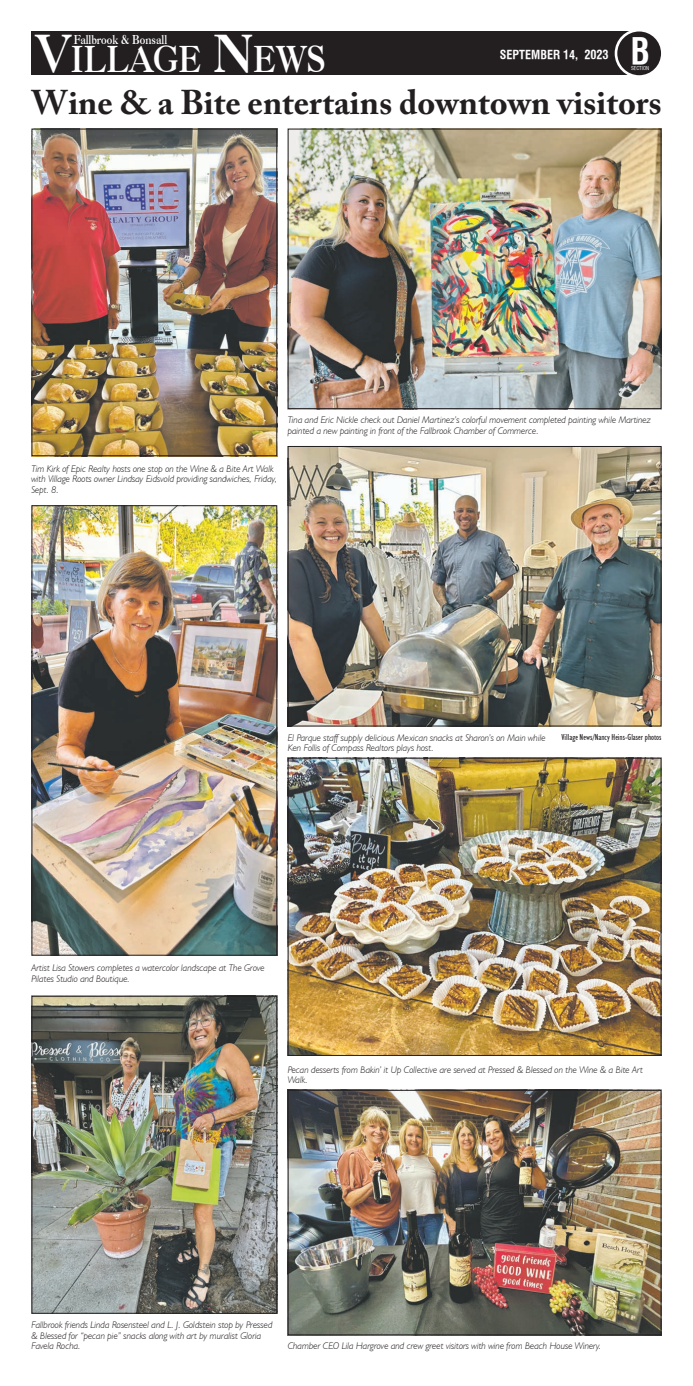
<style>
.page{position:relative;width:693px;height:1386px;background:#fff}
.page>*{position:absolute;margin:0;border:0;box-sizing:border-box;transform-origin:0 0}
.t1{font:700 condensed 35.88px "Halvett";color:#fff}
.t2{font:700 35.52px "Caslon BT";color:#fff;scale:.85 1}
.t3{font:700 34.12px "Adobe Caslon Pro";color:#231f20}
.t4{font:700 12.25px "Caslon BT";color:#fff;scale:.82 1}
.t5{font:700 condensed 12.25px "Halvett";color:#fff}
.t6{font:italic 300 9.62px/10.5px "Humanist 521 BT";color:#231f20}
.t7{font:condensed 8.75px "Humanist 521 BT";color:#231f20}
.t8{font:5.25px "Halvett Condensed";color:#fff}
.s1{font-size:50.75px}
</style>
<div class="page">
<div style="left:32px;top:32px;width:607px;height:43px;background:#231f20"></div>
<div style="left:616px;top:30px;width:46px;height:47px;background:#231f20;border-radius:50%"></div>
<div style="left:615px;top:29px;width:49px;height:49px;border:3px solid #fff;border-radius:50%"></div>
<img style="left:34px;top:131px;width:241px;height:323px">
<div style="left:32px;top:129px;width:245px;height:327px;border:1px solid #231f20"></div>
<img style="left:34px;top:507px;width:241px;height:447px">
<div style="left:32px;top:505px;width:245px;height:451px;border:1px solid #231f20"></div>
<img style="left:34px;top:998px;width:241px;height:314px">
<div style="left:32px;top:996px;width:245px;height:318px;border:1px solid #231f20"></div>
<img style="left:290px;top:131px;width:370px;height:276px">
<div style="left:288px;top:129px;width:374px;height:280px;border:1px solid #231f20"></div>
<img style="left:290px;top:448px;width:370px;height:276px">
<div style="left:288px;top:446px;width:374px;height:280px;border:1px solid #231f20"></div>
<img style="left:290px;top:760px;width:370px;height:294px">
<div style="left:288px;top:758px;width:374px;height:298px;border:1px solid #231f20"></div>
<img style="left:290px;top:1092px;width:370px;height:241px">
<div style="left:288px;top:1090px;width:374px;height:245px;border:1px solid #231f20"></div>
<p class="t4" style="left:74px;top:32px;width:115px">Fallbrook &amp; Bonsall</p>
<h1 class="t1" style="left:630px;top:29px;width:21px">B</h1>
<p class="t8" style="left:631px;top:65px;width:20px">SECTION</p>
<h2 class="t2" style="left:36px;top:37px;width:342px"><span class="s1">V</span>ILLAGE <span class="s1">N</span>EWS</h2>
<p class="t5" style="left:500px;top:47px;width:110px">SEPTEMBER 14, 2023</p>
<h3 class="t3" style="left:32px;top:82px;width:632px">Wine &amp; a Bite entertains downtown visitors</h3>
<p class="t6" style="left:288px;top:414px;width:365px">Tina and Eric Nickle check out Daniel Martinez’s colorful movement completed painting while Martinez painted a new painting in front of the Fallbrook Chamber of Commerce.</p>
<p class="t6" style="left:32px;top:463px;width:247px">Tim Kirk of Epic Realty hosts one stop on the Wine &amp; a Bite Art Walk with Village Roots owner Lindsay Eidsvold providing sandwiches, Friday,<br>Sept. 8.</p>
<p class="t6" style="left:288px;top:732px;width:259px">El Parque staff supply delicious Mexican snacks at Sharon’s on Main while<br>Ken Follis of Compass Realtors plays host.</p>
<p class="t7" style="left:561px;top:732px;width:102px">Village News/Nancy Heins-Glaser photos</p>
<p class="t6" style="left:32px;top:962px;width:235px">Artist Lisa Stowers completes a watercolor landscape at The Grove<br>Pilates Studio and Boutique.</p>
<p class="t6" style="left:288px;top:1064px;width:357px">Pecan desserts from Bakin’ it Up Collective are served at Pressed &amp; Blessed on the Wine &amp; a Bite Art<br>Walk.</p>
<p class="t6" style="left:32px;top:1319px;width:243px">Fallbrook friends Linda Rosensteel and L. J. Goldstein stop by Pressed &amp; Blessed for “pecan pie” snacks along with art by muralist Gloria<br>Favela Rocha.</p>
<p class="t6" style="left:288px;top:1340px;width:315px">Chamber CEO Lila Hargrove and crew greet visitors with wine from Beach House Winery.</p>
</div>
